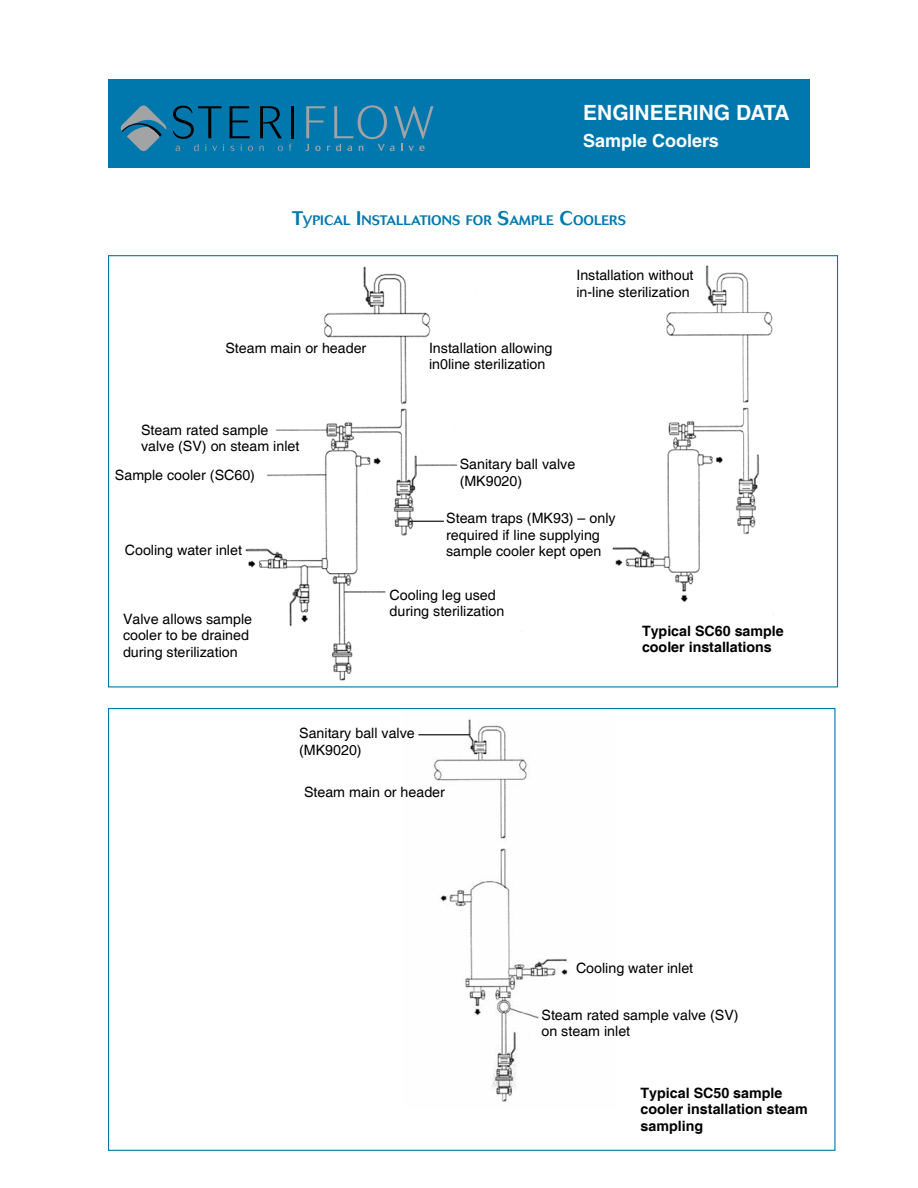
<style>
.page{position:relative;width:918px;height:1188px;background:#fff}
.page>*{position:absolute;margin:0;border:0;box-sizing:border-box;transform-origin:0 0}
.t1{font:700 21px "Helvetica LT Std";color:#fff}
.t2{font:700 18px "Helvetica LT Std";color:#fff}
.t3{font:14.25px/16.5px "Helvetica";color:#000}
.t4{font:700 14.25px/16.5px "Helvetica";color:#000}
.t5{font:500 13.65px "Cosmos BQ";color:#0078ae}
.s1{font-size:19.5px}
</style>
<div class="page">
<div style="left:108px;top:79px;width:702px;height:89px;background:#0078ae"></div>
<svg style="left:121px;top:105px;width:46px;height:46px"></svg>
<svg style="left:230px;top:146px;width:4px;height:5px"></svg>
<svg style="left:248px;top:146px;width:5px;height:5px"></svg>
<svg style="left:259px;top:146px;width:5px;height:5px"></svg>
<svg style="left:278px;top:146px;width:5px;height:5px"></svg>
<svg style="left:289px;top:144px;width:3px;height:7px"></svg>
<svg style="left:173px;top:106px;width:51px;height:45px"></svg>
<svg style="left:230px;top:106px;width:20px;height:32px"></svg>
<svg style="left:260px;top:106px;width:22px;height:32px"></svg>
<hr style="left:291px;top:106px;width:3px;height:32px;background:#000">
<svg style="left:305px;top:105px;width:128px;height:46px"></svg>
<img style="left:234px;top:260px;width:558px;height:428px">
<img style="left:418px;top:719px;width:150px;height:383px">
<hr style="left:409px;top:521px;width:35px;height:1px;background:#000">
<hr style="left:418px;top:734px;width:52px;height:1px;background:#000">
<h1 class="t1" style="left:583px;top:100px;width:208px">ENGINEERING DATA</h1>
<p class="t2" style="left:583px;top:130px;width:137px">Sample Coolers</p>
<p class="t5" style="left:292px;top:212px;width:335px"><span class="s1">T</span>YPICAL <span class="s1">I</span> NSTALLATIONS FOR <span class="s1">S</span>AMPLE <span class="s1">C</span>OOLERS</p>
<p class="t3" style="left:225px;top:340px;width:142px">Steam main or header</p>
<p class="t3" style="left:141px;top:422px;width:160px">Steam rated sample valve (SV) on steam inlet</p>
<p class="t3" style="left:115px;top:467px;width:142px">Sample cooler (SC60)</p>
<p class="t3" style="left:125px;top:542px;width:119px">Cooling water inlet</p>
<p class="t3" style="left:123px;top:611px;width:131px">Valve allows sample cooler to be drained during sterilization</p>
<p class="t3" style="left:429px;top:340px;width:125px">Installation allowing in0line sterilization</p>
<p class="t3" style="left:576px;top:267px;width:119px">Installation without in-line sterilization</p>
<p class="t3" style="left:460px;top:456px;width:117px">Sanitary ball valve (MK9020)</p>
<p class="t3" style="left:446px;top:510px;width:171px">Steam traps (MK93) – only required if line supplying sample cooler kept open</p>
<p class="t3" style="left:390px;top:587px;width:116px">Cooling leg used during sterilization</p>
<p class="t4" style="left:642px;top:623px;width:143px">Typical SC60 sample cooler installations</p>
<p class="t3" style="left:299px;top:726px;width:117px">Sanitary ball valve (MK9020)</p>
<p class="t3" style="left:304px;top:785px;width:142px">Steam main or header</p>
<p class="t3" style="left:576px;top:960px;width:119px">Cooling water inlet</p>
<p class="t3" style="left:542px;top:1007px;width:199px">Steam rated sample valve (SV) on steam inlet</p>
<p class="t4" style="left:641px;top:1085px;width:169px">Typical SC50 sample cooler installation steam sampling</p>
</div>
